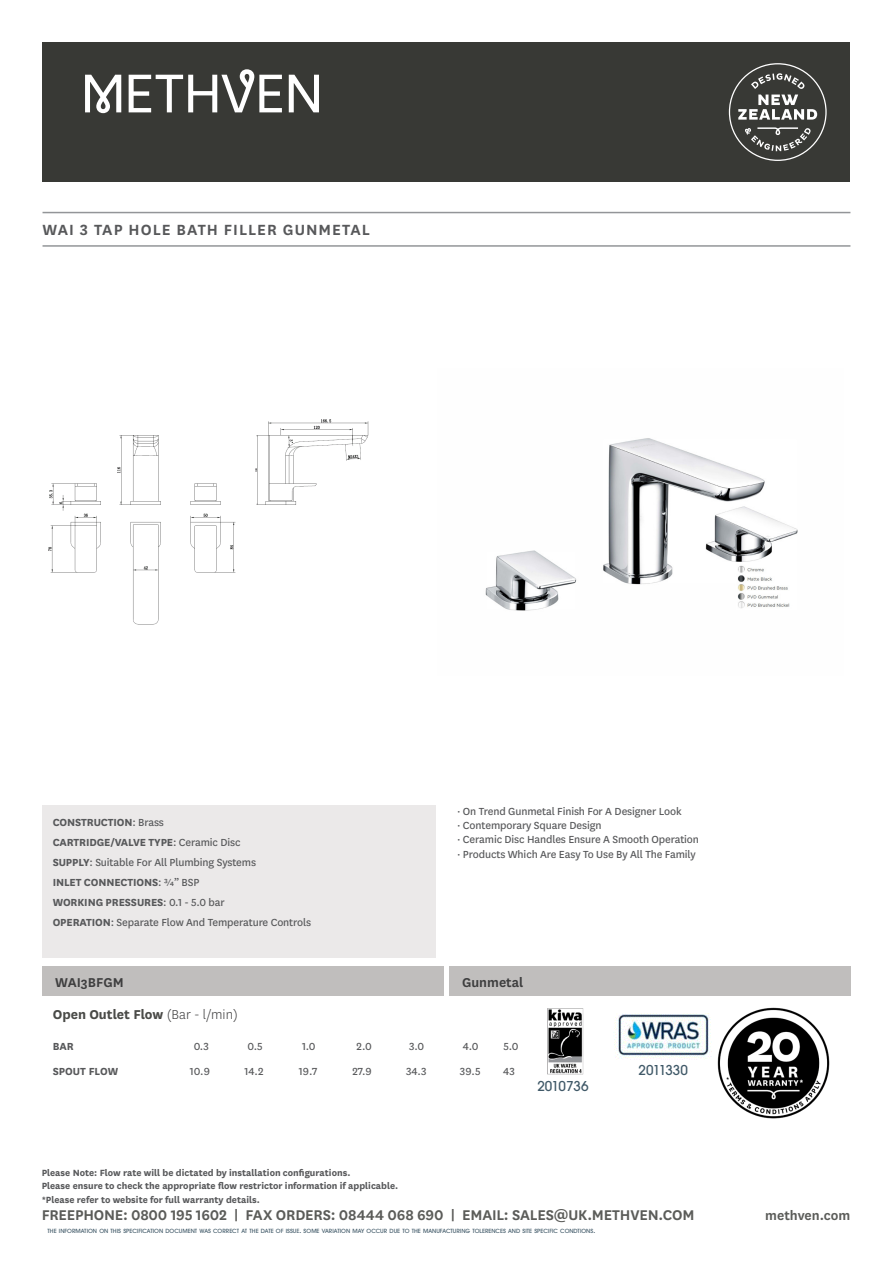
<style>
.page{position:relative;width:893px;height:1263px;background:#fff}
.page>*{position:absolute;margin:0;border:0;box-sizing:border-box;transform-origin:0 0}
.Product_Description{font:600 17.25px "National";letter-spacing:.06em;color:#57585a}
.Footer_-_Main_type{font:600 16.5px "National";letter-spacing:-.01em;color:#5b5c59}
.Product_Code___Price{font:700 15px "National";color:#494a47}
.Product_Code___Price-2{font:600 15px "National";color:#3e3e3f}
.Footer_-_Main_type-2{font:600 15px "National";color:#5b5c59}
.t1{font:500 15px "Avant Gard EF";letter-spacing:-.025em;color:#405968}
.t2{font:500 15px "Avant Gard EF";color:#405968}
.Product_Bullets{font:12px "National";letter-spacing:-.01em;color:#57585a}
.Product_Specs___Info{font:12px "National";letter-spacing:-.01em;color:#57585a}
.Product_Specs___Info-2{font:700 12px "National";letter-spacing:-.01em;color:#57585a}
.t3{font:700 10.5px "National";color:#57585a}
.t4{font:500 6.3px "Avant Gard EF";color:#405968}
.s1{font-weight:400}
.s2{font-weight:700}
.s3{font-weight:300;color:#3e3e3f}
.s4{font-size:9px}
</style>
<div class="page">
<hr style="left:43px;top:212px;width:807px;height:1px;background:#939598">
<hr style="left:43px;top:245px;width:807px;height:2px;background:#939598">
<div style="left:43px;top:43px;width:807px;height:139px;background:#383935"></div>
<svg style="left:729px;top:63px;width:98px;height:98px"></svg>
<svg style="left:85px;top:75px;width:36px;height:38px"></svg>
<svg style="left:129px;top:69px;width:153px;height:43px"></svg>
<svg style="left:289px;top:75px;width:30px;height:37px"></svg>
<div style="left:43px;top:806px;width:393px;height:152px;background:#ebe9e9"></div>
<img style="left:48px;top:419px;width:321px;height:206px">
<div style="left:43px;top:966px;width:401px;height:30px;background:#c0bebd"></div>
<div style="left:449px;top:966px;width:401px;height:30px;background:#c0bebd"></div>
<img style="left:717px;top:1007px;width:113px;height:112px">
<img style="left:485px;top:438px;width:313px;height:173px">
<img style="left:614px;top:1013px;width:98px;height:47px">
<img style="left:547px;top:1008px;width:36px;height:66px">
<p class="Product_Description" style="left:43px;top:217px;width:329px">WAI 3 TAP HOLE BATH FILLER GUNMETAL</p>
<p class="Product_Specs___Info-2" style="left:53px;top:814px;width:113px">CONSTRUCTION<span class="s1">: Brass</span></p>
<p class="Product_Specs___Info-2" style="left:53px;top:834px;width:189px">CARTRIDGE/VALVE TYPE<span class="s1">: Ceramic Disc</span></p>
<p class="Product_Specs___Info" style="left:53px;top:854px;width:205px"><span class="s2">SUPPLY</span>: Suitable For All Plumbing Systems</p>
<p class="Product_Specs___Info-2" style="left:53px;top:874px;width:148px">INLET CONNECTIONS<span class="s1">: ¾” BSP</span></p>
<p class="Product_Specs___Info-2" style="left:53px;top:894px;width:174px">WORKING PRESSURES<span class="s1">: 0.1 - 5.0 bar</span></p>
<p class="Product_Specs___Info" style="left:53px;top:914px;width:260px"><span class="s2">OPERATION</span>: Separate Flow And Temperature Controls</p>
<p class="Product_Bullets" style="left:457px;top:803px;width:226px">· On Trend Gunmetal Finish For A Designer Look</p>
<p class="Product_Bullets" style="left:457px;top:817px;width:146px">· Contemporary Square Design</p>
<p class="Product_Bullets" style="left:457px;top:832px;width:243px">· Ceramic Disc Handles Ensure A Smooth Operation</p>
<p class="Product_Bullets" style="left:457px;top:846px;width:240px">· Products Which Are Easy To Use By All The Family</p>
<p class="Product_Code___Price-2" style="left:55px;top:972px;width:70px">WAI3BFGM</p>
<p class="Product_Code___Price-2" style="left:462px;top:972px;width:63px">Gunmetal</p>
<p class="Product_Code___Price" style="left:53px;top:1004px;width:187px">Open Outlet Flow <span class="s3">(Bar - l/min)</span></p>
<p class="Product_Specs___Info-2" style="left:53px;top:1037px;width:23px">BAR</p>
<p class="Product_Specs___Info" style="left:194px;top:1038px;width:17px">0.3</p>
<p class="Product_Specs___Info" style="left:247px;top:1038px;width:17px">0.5</p>
<p class="Product_Specs___Info" style="left:302px;top:1038px;width:15px">1.0</p>
<p class="Product_Specs___Info" style="left:356px;top:1038px;width:17px">2.0</p>
<p class="Product_Specs___Info" style="left:409px;top:1038px;width:17px">3.0</p>
<p class="Product_Specs___Info" style="left:463px;top:1038px;width:17px">4.0</p>
<p class="Product_Specs___Info" style="left:503px;top:1038px;width:17px">5.0</p>
<p class="Product_Specs___Info-2" style="left:53px;top:1063px;width:67px">SPOUT FLOW</p>
<p class="Product_Specs___Info" style="left:190px;top:1063px;width:21px">10.9</p>
<p class="Product_Specs___Info" style="left:244px;top:1063px;width:21px">14.2</p>
<p class="Product_Specs___Info" style="left:299px;top:1063px;width:20px">19.7</p>
<p class="Product_Specs___Info" style="left:352px;top:1063px;width:21px">27.9</p>
<p class="Product_Specs___Info" style="left:406px;top:1063px;width:22px">34.3</p>
<p class="Product_Specs___Info" style="left:460px;top:1063px;width:22px">39.5</p>
<p class="Product_Specs___Info" style="left:503px;top:1063px;width:13px">43</p>
<p class="t2" style="left:537px;top:1077px;width:53px">2010736</p>
<p class="t3" style="left:42px;top:1166px;width:310px">Please Note: Flow rate will be dictated by installation configurations.</p>
<p class="t3" style="left:42px;top:1178px;width:358px">Please ensure to check the appropriate flow restrictor information if applicable.</p>
<p class="t3" style="left:42px;top:1192px;width:220px">*Please refer to website for full warranty details.</p>
<p class="t1" style="left:639px;top:1061px;width:51px">2011330</p>
<p class="Footer_-_Main_type" style="left:42px;top:1204px;width:654px">FREEPHONE: 0800 195 1602 | FAX ORDERS: 08444 068 690 | EMAIL: SALES@UK.METHVEN.COM</p>
<p class="Footer_-_Main_type-2" style="left:765px;top:1205px;width:87px">methven.com</p>
<p class="t4" style="left:48px;top:1227px;width:549px">THE INFORMATION ON THIS SPECIFICATION DOCUMENT WAS CORRECT AT THE DATE OF ISSUE<span class="s4">.</span> SOME VARIATION MAY OCCUR DUE TO THE MANUFACTURING TOLERENCES AND SITE SPECIFIC CONDTIONS<span class="s4">.</span></p>
</div>
